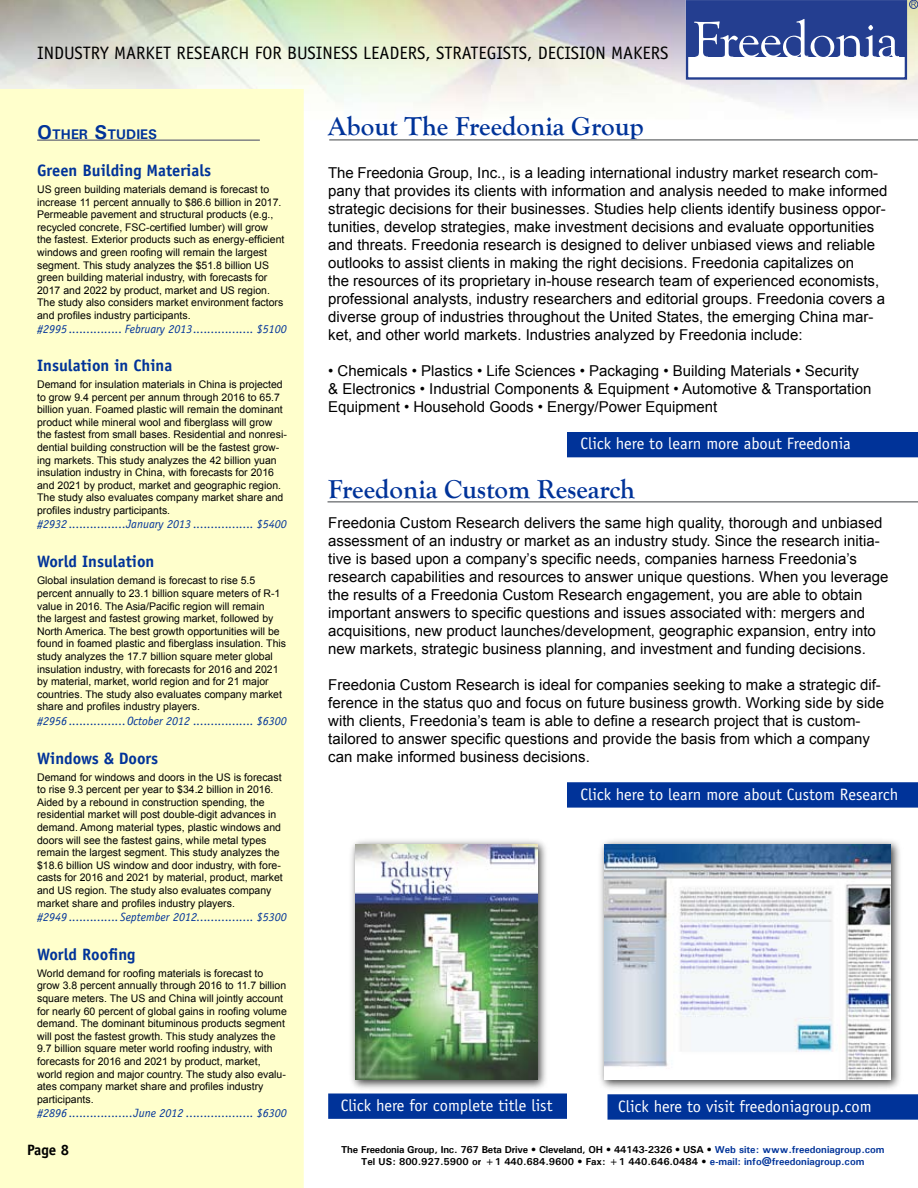
<style>
.page{position:relative;width:918px;height:1188px;background:#fff}
.page>*{position:absolute;margin:0;border:0;box-sizing:border-box;transform-origin:0 0}
.t1{font:700 27px "Goudy Old Style T";color:#039}
.t2{font:18px "Officina Sans";color:#000}
.t3{font:16.5px "Officina Sans";color:#fff}
.t4{font:700 16.5px "Officina Sans";color:#039}
.t5{font:15px/18px "Arial";color:#000}
.t6{font:700 15px "Officina Sans";color:#000}
.t7{font:700 13.95px "Univers";color:#039}
.t8{font:italic 12px "Officina Sans";color:#039}
.t9{font:10.5px/12.6px "Arial";color:#000}
.t10{font:700 10.05px/12px "Univers";color:#000;text-align:center}
.s1{font-size:19.95px}
.s2{font-style:italic}
.s3{color:#039}
</style>
<div class="page">
<div style="left:0;top:89px;width:304px;height:1099px;background:#ffc"></div>
<hr style="left:329px;top:139px;width:589px;height:2px;background:#808284">
<hr style="left:328px;top:501px;width:590px;height:2px;background:#808284">
<div style="left:567px;top:432px;width:351px;height:25px;background:#039"></div>
<div style="left:568px;top:783px;width:349px;height:24px;background:#039"></div>
<div style="left:567px;top:782px;width:351px;height:26px;border:2px solid #039"></div>
<div style="left:329px;top:1094px;width:237px;height:24px;background:#039"></div>
<div style="left:328px;top:1094px;width:239px;height:25px;border:2px solid #039"></div>
<hr style="left:37px;top:139px;width:223px;height:2px;background:#808284">
<div style="left:686px;top:0;width:221px;height:80px;border:2px solid #243e90"></div>
<div style="left:687px;top:1px;width:218px;height:56px;background:#243e90"></div>
<svg style="left:694px;top:19px;width:205px;height:38px"></svg>
<div style="left:909px;top:0;width:9px;height:9px;border:1px solid #243e90;border-radius:50%"></div>
<svg style="left:911px;top:2px;width:5px;height:5px"></svg>
<div style="left:608px;top:1095px;width:309px;height:24px;background:#039"></div>
<div style="left:608px;top:1094px;width:310px;height:26px;border:2px solid #039"></div>
<div style="left:597px;top:837px;width:306px;height:255px;background:#000;opacity:.75"></div>
<img style="left:605px;top:845px;width:286px;height:235px">
<div style="left:348px;top:837px;width:202px;height:255px;background:#000;opacity:.75"></div>
<img style="left:355px;top:845px;width:183px;height:235px">
<h2 class="t2" style="left:37px;top:42px;width:633px">INDUSTRY MARKET RESEARCH FOR BUSINESS LEADERS, STRATEGISTS, DECISION MAKERS</h2>
<h3 class="t7" style="left:37px;top:126px;width:120px"><span class="s1">O</span>ther <span class="s1">S</span>tudies</h3>
<h3 class="t4" style="left:37px;top:160px;width:176px">Green Building Materials</h3>
<p class="t9" style="left:37px;top:183px;width:249px">US green building materials demand is forecast to increase 11 percent annually to $86.6 billion in 2017.<br>Permeable pavement and structural products (e.g., recycled concrete, FSC-certified lumber) will grow the fastest. Exterior products such as energy-efficient windows and green roofing will remain the largest segment. This study analyzes the $51.8 billion US green building material industry, with forecasts for 2017 and 2022 by product, market and US region.<br>The study also considers market environment factors and profiles industry participants.</p>
<p class="t8" style="left:37px;top:322px;width:251px">#2995 ............... February 2013................. $5100</p>
<h3 class="t4" style="left:37px;top:355px;width:137px">Insulation in China</h3>
<p class="t9" style="left:37px;top:378px;width:251px">Demand for insulation materials in China is projected to grow 9.4 percent per annum through 2016 to 65.7 billion yuan. Foamed plastic will remain the dominant product while mineral wool and fiberglass will grow the fastest from small bases. Residential and nonresi&shy;dential building construction will be the fastest grow&shy;ing markets. This study analyzes the 42 billion yuan insulation industry in China, with forecasts for 2016 and 2021 by product, market and geographic region.<br>The study also evaluates company market share and profiles industry participants.</p>
<p class="t8" style="left:37px;top:517px;width:251px">#2932 ................January 2013 ................. $5400</p>
<h3 class="t4" style="left:37px;top:552px;width:119px">World Insulation</h3>
<p class="t9" style="left:37px;top:574px;width:251px">Global insulation demand is forecast to rise 5.5 percent annually to 23.1 billion square meters of R-1 value in 2016. The Asia/Pacific region will remain<br>the largest and fastest growing market, followed by North America. The best growth opportunities will be found in foamed plastic and fiberglass insulation. This study analyzes the 17.7 billion square meter global insulation industry, with forecasts for 2016 and 2021 by material, market, world region and for 21 major countries. The study also evaluates company market share and profiles industry players.</p>
<p class="t8" style="left:37px;top:714px;width:251px">#2956 ................October 2012 ................. $6300</p>
<h3 class="t4" style="left:37px;top:748px;width:123px">Windows &amp; Doors</h3>
<p class="t9" style="left:37px;top:771px;width:247px">Demand for windows and doors in the US is forecast to rise 9.3 percent per year to $34.2 billion in 2016.<br>Aided by a rebound in construction spending, the residential market will post double-digit advances in demand. Among material types, plastic windows and doors will see the fastest gains, while metal types remain the largest segment. This study analyzes the $18.6 billion US window and door industry, with fore&shy;casts for 2016 and 2021 by material, product, market and US region. The study also evaluates company market share and profiles industry players.</p>
<p class="t8" style="left:37px;top:910px;width:251px">#2949 ..............September 2012................ $5300</p>
<h3 class="t4" style="left:37px;top:944px;width:100px">World Roofing</h3>
<p class="t9" style="left:37px;top:967px;width:251px">World demand for roofing materials is forecast to grow 3.8 percent annually through 2016 to 11.7 billion square meters. The US and China will jointly account for nearly 60 percent of global gains in roofing volume demand. The dominant bituminous products segment will post the fastest growth. This study analyzes the 9.7 billion square meter world roofing industry, with forecasts for 2016 and 2021 by product, market, world region and major country. The study also evalu&shy;ates company market share and profiles industry participants.</p>
<p class="t8" style="left:37px;top:1106px;width:251px">#2896 ..................June 2012 ................... $6300</p>
<h3 class="t6" style="left:27px;top:1140px;width:44px">Page 8</h3>
<h1 class="t1" style="left:328px;top:111px;width:317px">About The Freedonia Group</h1>
<p class="t5" style="left:328px;top:164px;width:561px">The Freedonia Group, Inc., is a leading international industry market research com&shy;pany that provides its clients with information and analysis needed to make informed strategic decisions for their businesses. Studies help clients identify business oppor&shy;tunities, develop strategies, make investment decisions and evaluate opportunities and threats. Freedonia research is designed to deliver unbiased views and reliable outlooks to assist clients in making the right decisions. Freedonia capitalizes on<br>the resources of its proprietary in-house research team of experienced economists, professional analysts, industry researchers and editorial groups. Freedonia covers a diverse group of industries throughout the United States, the emerging China mar&shy;ket, and other world markets. Industries analyzed by Freedonia include:</p>
<h3 class="t5" style="left:328px;top:362px;width:545px"><span class="s2">•</span> Chemicals • Plastics • Life Sciences • Packaging • Building Materials • Security &amp; Electronics • Industrial Components &amp; Equipment • Automotive &amp; Transportation<br>Equipment • Household Goods • Energy/Power Equipment</h3>
<h3 class="t3" style="left:580px;top:434px;width:272px">Click here to learn more about Freedonia</h3>
<h1 class="t1" style="left:328px;top:474px;width:308px">Freedonia Custom Research</h1>
<p class="t5" style="left:328px;top:514px;width:562px">Freedonia Custom Research delivers the same high quality, thorough and unbiased assessment of an industry or market as an industry study. Since the research initia&shy;tive is based upon a company’s specific needs, companies harness Freedonia’s research capabilities and resources to answer unique questions. When you leverage the results of a Freedonia Custom Research engagement, you are able to obtain important answers to specific questions and issues associated with: mergers and acquisitions, new product launches/development, geographic expansion, entry into new markets, strategic business planning, and investment and funding decisions.</p>
<p class="t5" style="left:328px;top:676px;width:557px">Freedonia Custom Research is ideal for companies seeking to make a strategic dif&shy;ference in the status quo and focus on future business growth. Working side by side with clients, Freedonia’s team is able to define a research project that is custom&shy;tailored to answer specific questions and provide the basis from which a company can make informed business decisions.</p>
<h3 class="t3" style="left:580px;top:784px;width:319px">Click here to learn more about Custom Research</h3>
<h3 class="t3" style="left:341px;top:1096px;width:213px">Click here for complete title list</h3>
<h3 class="t3" style="left:618px;top:1096px;width:255px">Click here to visit freedoniagroup.com</h3>
<p class="t10" style="left:341px;top:1143px;width:545px">The Freedonia Group, Inc. 767 Beta Drive • Cleveland, OH • 44143-2326 • USA • <span class="s3">Web site: www.freedoniagroup.com<br></span>Tel US: 800.927.5900 or +1 440.684.9600 • Fax: +1 440.646.0484 • <span class="s3">e-mail: info@freedoniagroup.com</span></p>
</div>
